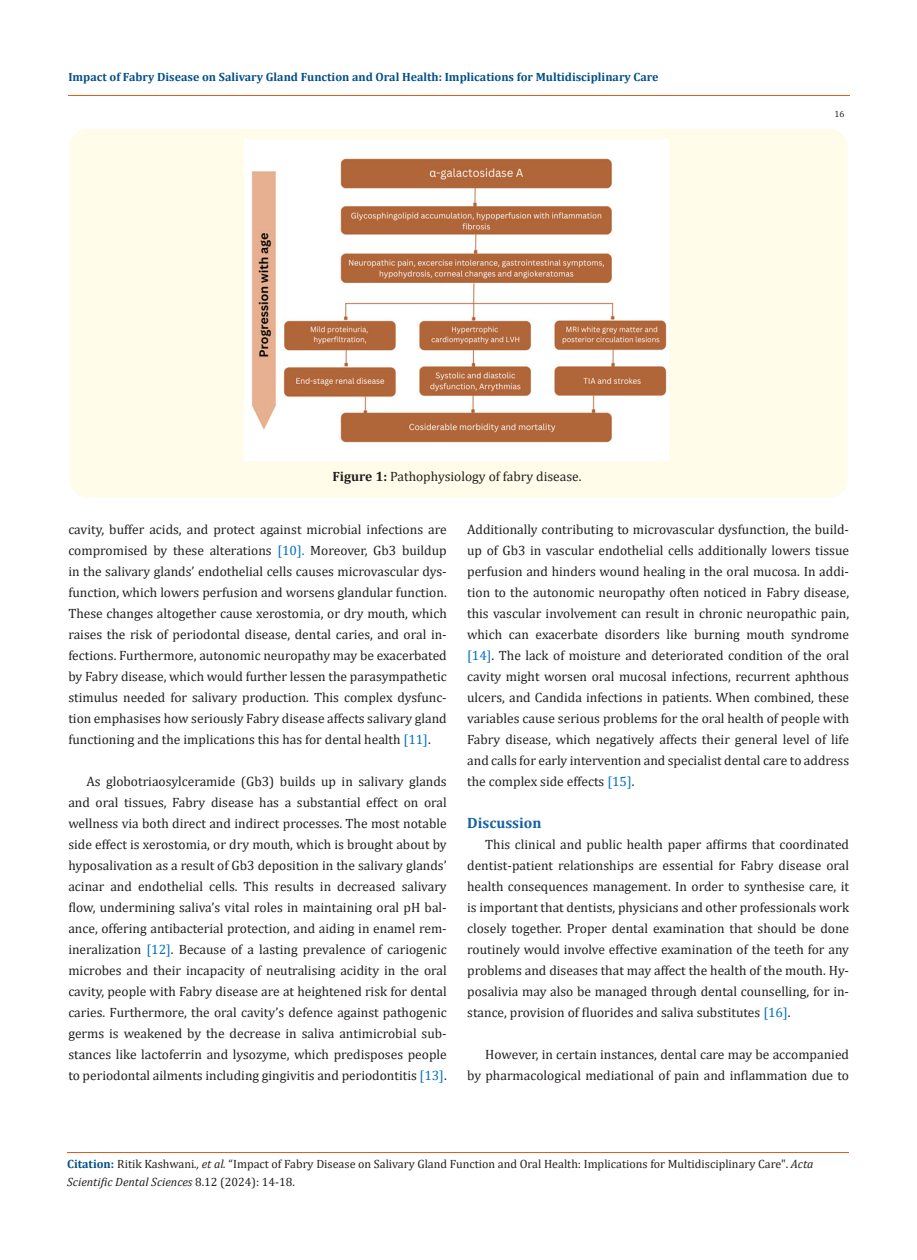
<style>
.page{position:relative;width:917px;height:1260px;background:#fff}
.page>*{position:absolute;margin:0;border:0;box-sizing:border-box;transform-origin:0 0}
.t1{font:700 15px "Cambria";color:#1560a6}
.t2{font:13.5px/21px "Cambria";color:#231f20;text-align:justify}
.t3{font:12px/18px "Cambria";color:#231f20}
.t4{font:700 12px "Cambria";color:#035089}
.t5{font:9px "Cambria";color:#231f20}
.s1{font-weight:700}
.s2{color:#0070c0}
.s3{font-weight:700;color:#035089}
.s4{font-style:italic}
</style>
<div class="page">
<hr style="left:68px;top:96px;width:781px;height:1px;background:#e05d1a">
<div style="left:70px;top:129px;width:777px;height:369px;background:#fffde9;border-radius:18px"></div>
<img style="left:244px;top:140px;width:424px;height:321px">
<hr style="left:67px;top:1153px;width:782px;height:1px;background:#e05d1a">
<p class="t4" style="left:68px;top:68px;width:591px">Impact of Fabry Disease on Salivary Gland Function and Oral Health: Implications for Multidisciplinary Care</p>
<p class="t2" style="left:332px;top:466px;width:251px"><span class="s1">Figure 1:</span> Pathophysiology of fabry disease.</p>
<p class="t5" style="left:834px;top:109px;width:11px">16</p>
<p class="t2" style="left:68px;top:519px;width:380px">cavity, buffer acids, and protect against microbial infections are compromised by these alterations <span class="s2">[10].</span> Moreover, Gb3 buildup in the salivary glands’ endothelial cells causes microvascular dys&shy;function, which lowers perfusion and worsens glandular function.<br>These changes altogether cause xerostomia, or dry mouth, which raises the risk of periodontal disease, dental caries, and oral in&shy;fections. Furthermore, autonomic neuropathy may be exacerbated by Fabry disease, which would further lessen the parasympathetic stimulus needed for salivary production. This complex dysfunc&shy;tion emphasises how seriously Fabry disease affects salivary gland functioning and the implications this has for dental health <span class="s2">[11]</span>.</p>
<p class="t2" style="left:68px;top:771px;width:380px;text-indent:18px">As globotriaosylceramide (Gb3) builds up in salivary glands and oral tissues, Fabry disease has a substantial effect on oral wellness via both direct and indirect processes. The most notable side effect is xerostomia, or dry mouth, which is brought about by hyposalivation as a result of Gb3 deposition in the salivary glands’ acinar and endothelial cells. This results in decreased salivary flow, undermining saliva’s vital roles in maintaining oral pH bal&shy;ance, offering antibacterial protection, and aiding in enamel rem&shy;ineralization <span class="s2">[12]</span>. Because of a lasting prevalence of cariogenic microbes and their incapacity of neutralising acidity in the oral cavity, people with Fabry disease are at heightened risk for dental caries. Furthermore, the oral cavity’s defence against pathogenic germs is weakened by the decrease in saliva antimicrobial sub&shy;stances like lactoferrin and lysozyme, which predisposes people to periodontal ailments including gingivitis and periodontitis <span class="s2">[13]</span>.</p>
<p class="t2" style="left:467px;top:519px;width:383px">Additionally contributing to microvascular dysfunction, the build&shy;up of Gb3 in vascular endothelial cells additionally lowers tissue perfusion and hinders wound healing in the oral mucosa. In addi&shy;tion to the autonomic neuropathy often noticed in Fabry disease, this vascular involvement can result in chronic neuropathic pain, which can exacerbate disorders like burning mouth syndrome <span class="s2">[14]</span>. The lack of moisture and deteriorated condition of the oral cavity might worsen oral mucosal infections, recurrent aphthous ulcers, and Candida infections in patients. When combined, these variables cause serious problems for the oral health of people with Fabry disease, which negatively affects their general level of life and calls for early intervention and specialist dental care to address the complex side effects <span class="s2">[15]</span>.</p>
<p class="t1" style="left:467px;top:812px;width:76px">Discussion</p>
<p class="t2" style="left:467px;top:834px;width:383px;text-indent:18px">This clinical and public health paper affirms that coordinated dentist-patient relationships are essential for Fabry disease oral health consequences management. In order to synthesise care, it is important that dentists, physicians and other professionals work closely together. Proper dental examination that should be done routinely would involve effective examination of the teeth for any problems and diseases that may affect the health of the mouth. Hy&shy;posalivia may also be managed through dental counselling, for in&shy;stance, provision of fluorides and saliva substitutes <span class="s2">[16]</span>.</p>
<p class="t2" style="left:467px;top:1044px;width:383px;text-align:right">However, in certain instances, dental care may be accompanied<br>by pharmacological mediational of pain and inflammation due to</p>
<p class="t3" style="left:67px;top:1154px;width:747px"><span class="s3">Citation:</span> Ritik Kashwani<span class="s4">., et al.</span> “Impact of Fabry Disease on Salivary Gland Function and Oral Health: Implications for Multidisciplinary Care". <span class="s4">Acta<br>Scientific Dental Sciences</span> 8.12 (2024): 14-18.</p>
</div>
